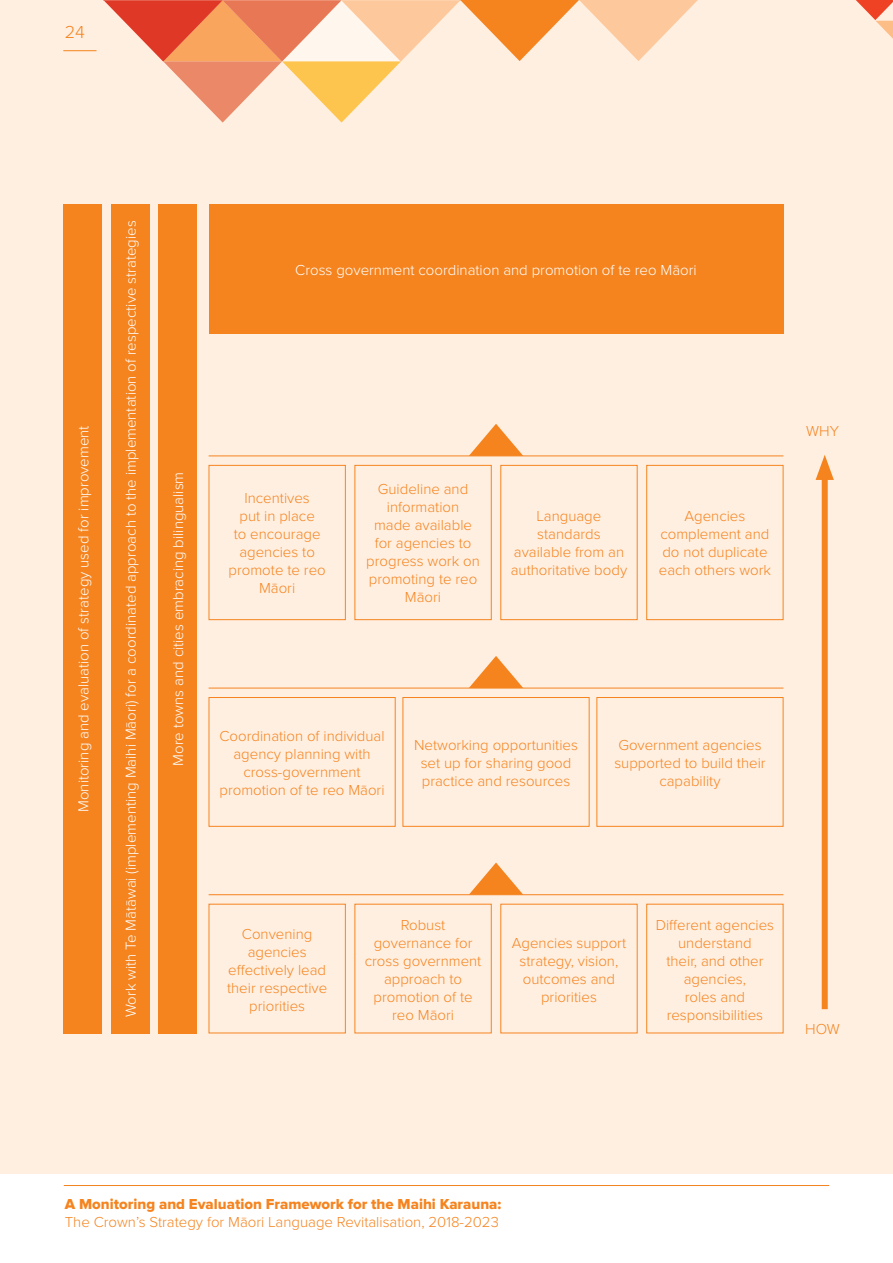
<style>
.page{position:relative;width:893px;height:1263px;background:#fff}
.page>*{position:absolute;margin:0;border:0;box-sizing:border-box;transform-origin:0 0}
.t1{font:300 18px "Proxima Nova";color:#f5841f}
.t2{font:300 15px/18px "Proxima Nova";color:#f5841f;text-align:center}
.t3{font:300 15px "Proxima Nova";color:#fff}
.t4{font:15px "Proxima Nova Extrabld";color:#f5841f}
</style>
<div class="page">
<hr style="left:64px;top:1185px;width:765px;height:1px;background:#f5841f">
<div style="left:0;top:0;width:893px;height:1174px;background:#ffefe1"></div>
<svg style="left:856px;top:0;width:37px;height:39px"></svg>
<hr style="left:63px;top:50px;width:34px;height:1px;background:#f5841f">
<svg style="left:103px;top:0;width:595px;height:123px"></svg>
<div style="left:209px;top:204px;width:574px;height:130px;background:#f5841f"></div>
<svg style="left:469px;top:862px;width:54px;height:32px"></svg>
<div style="left:111px;top:204px;width:38px;height:829px;background:#f5841f"></div>
<div style="left:63px;top:204px;width:39px;height:829px;background:#f5841f"></div>
<div style="left:822px;top:470px;width:6px;height:539px;background:#f5841f"></div>
<svg style="left:816px;top:455px;width:18px;height:25px"></svg>
<div style="left:158px;top:204px;width:39px;height:829px;background:#f5841f"></div>
<hr style="left:209px;top:894px;width:574px;height:1px;background:#f5841f">
<svg style="left:469px;top:656px;width:54px;height:32px"></svg>
<div style="left:596px;top:697px;width:187px;height:130px;border:1px solid #f5841f"></div>
<div style="left:403px;top:697px;width:186px;height:130px;border:1px solid #f5841f"></div>
<div style="left:209px;top:697px;width:187px;height:130px;border:1px solid #f5841f"></div>
<hr style="left:209px;top:688px;width:574px;height:1px;background:#f5841f">
<div style="left:646px;top:465px;width:137px;height:155px;border:1px solid #f5841f"></div>
<svg style="left:469px;top:424px;width:54px;height:31px"></svg>
<div style="left:500px;top:465px;width:138px;height:155px;border:1px solid #f5841f"></div>
<div style="left:354px;top:465px;width:138px;height:155px;border:1px solid #f5841f"></div>
<div style="left:209px;top:465px;width:137px;height:155px;border:1px solid #f5841f"></div>
<hr style="left:209px;top:455px;width:574px;height:1px;background:#f5841f">
<p class="t1" style="left:65px;top:21px;width:22px">24</p>
<p class="t3" style="left:75px;top:812px;width:388px;rotate:-90deg">Monitoring and evaluation of strategy used for improvement</p>
<p class="t3" style="left:122px;top:1017px;width:798px;rotate:-90deg">Work with Te Mātāwai (implementing Maihi Māori) for a coordinated approach to the implementation of respective strategies</p>
<p class="t3" style="left:295px;top:261px;width:403px">Cross government coordination and promotion of te reo Māori</p>
<p class="t3" style="left:169px;top:766px;width:296px;rotate:-90deg">More towns and cities embracing bilingualism</p>
<p class="t2" style="left:229px;top:490px;width:99px">Incentives<br>put in place<br>to encourage agencies to promote te reo<br>Māori</p>
<p class="t2" style="left:366px;top:481px;width:115px">Guideline and information<br>made available for agencies to progress work on promoting te reo<br>Māori</p>
<p class="t2" style="left:511px;top:508px;width:118px">Language standards available from an authoritative body</p>
<p class="t2" style="left:659px;top:508px;width:114px">Agencies complement and do not duplicate each others work</p>
<p class="t2" style="left:219px;top:727px;width:167px">Coordination of individual agency planning with cross-government promotion of te reo Māori</p>
<p class="t2" style="left:414px;top:736px;width:165px">Networking opportunities set up for sharing good practice and resources</p>
<p class="t2" style="left:614px;top:736px;width:153px">Government agencies supported to build their capability</p>
<p class="t2" style="left:806px;top:422px;width:34px">WHY</p>
<p class="t2" style="left:227px;top:925px;width:102px">Convening agencies effectively lead their respective priorities</p>
<p class="t2" style="left:365px;top:916px;width:118px">Robust governance for cross government approach to promotion of te reo Māori</p>
<p class="t2" style="left:512px;top:934px;width:116px">Agencies support strategy, vision, outcomes and priorities</p>
<p class="t2" style="left:656px;top:916px;width:120px">Different agencies understand<br>their, and other agencies,<br>roles and responsibilities</p>
<p class="t2" style="left:805px;top:1020px;width:36px">HOW</p>
<p class="t4" style="left:65px;top:1195px;width:438px">A Monitoring and Evaluation Framework for the Maihi Karauna:</p>
<p class="t2" style="left:65px;top:1213px;width:435px">The Crown’s Strategy for Māori Language Revitalisation, 2018-2023</p>
</div>
